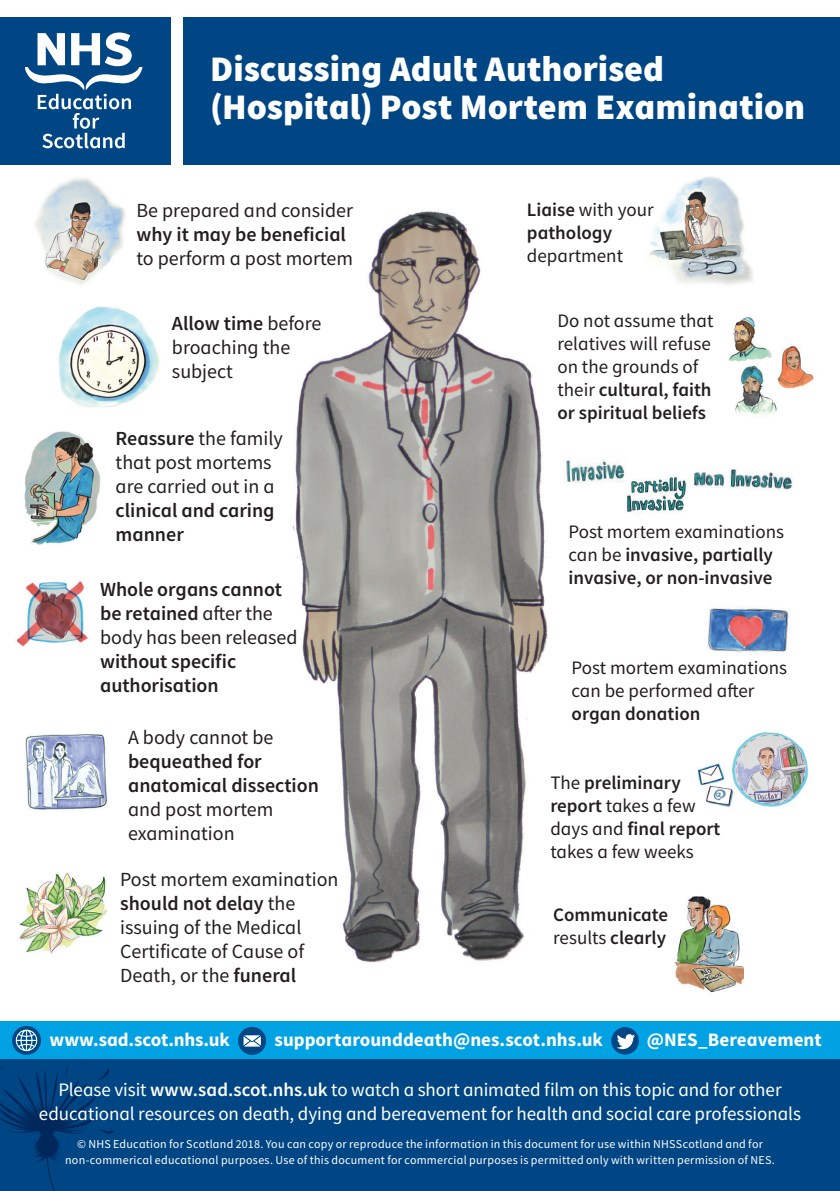
<style>
.page{position:relative;width:840px;height:1191px;background:#fff}
.page>*{position:absolute;margin:0;border:0;box-sizing:border-box;transform-origin:0 0}
.t1{font:900 36px/38px "Source Sans Pro";color:#fff}
.t2{font:20px/24px "Source Sans Pro";color:#231f20}
.t3{font:600 20px/24px "Source Sans Pro";color:#231f20}
.t4{font:19px/23px "Source Sans Pro";color:#231f20}
.t5{font:19px/24px "Source Sans Pro";letter-spacing:-.005em;color:#fff;text-align:center}
.t6{font:600 19px/23px "Source Sans Pro";color:#231f20}
.t7{font:700 19px "Source Sans Pro";color:#fff}
.t8{font:12px/16px "Source Sans Pro";letter-spacing:.02em;color:#fff;text-align:center}
.s1{font-weight:600}
.s2{font-weight:400}
</style>
<div class="page">
<img style="left:674px;top:896px;width:69px;height:96px">
<img style="left:24px;top:431px;width:77px;height:114px">
<img style="left:728px;top:317px;width:86px;height:98px">
<img style="left:697px;top:732px;width:111px;height:75px">
<img style="left:566px;top:459px;width:59px;height:24px">
<img style="left:649px;top:176px;width:103px;height:109px">
<img style="left:35px;top:178px;width:91px;height:107px">
<img style="left:58px;top:306px;width:102px;height:102px">
<img style="left:16px;top:581px;width:72px;height:66px">
<img style="left:25px;top:734px;width:83px;height:76px">
<img style="left:623px;top:476px;width:63px;height:36px">
<img style="left:693px;top:469px;width:100px;height:21px">
<img style="left:707px;top:608px;width:82px;height:44px">
<img style="left:19px;top:873px;width:89px;height:80px">
<img style="left:291px;top:211px;width:257px;height:752px">
<div style="left:0;top:1051px;width:839px;height:140px;background:#004684"></div>
<div style="left:0;top:1021px;width:839px;height:37px;background:#00a2e4"></div>
<svg style="left:0;top:1062px;width:115px;height:129px"></svg>
<div style="left:0;top:17px;width:170px;height:147px;background:#004684"></div>
<svg style="left:26px;top:33px;width:116px;height:115px"></svg>
<div style="left:184px;top:17px;width:655px;height:147px;background:#004684"></div>
<svg style="left:12px;top:1026px;width:29px;height:28px"></svg>
<svg style="left:611px;top:1027px;width:27px;height:27px"></svg>
<svg style="left:238px;top:1027px;width:28px;height:28px"></svg>
<h1 class="t1" style="left:210px;top:49px;width:596px">Discussing Adult Authorised (Hospital) Post Mortem Examination</h1>
<p class="t2" style="left:136px;top:198px;width:218px">Be prepared and consider</p>
<p class="t3" style="left:136px;top:222px;width:211px">why it may be beneficial</p>
<p class="t2" style="left:136px;top:246px;width:218px">to perform a post mortem</p>
<p class="t2" style="left:172px;top:311px;width:151px"><span class="s1">Allow time</span> before broaching the subject</p>
<p class="t2" style="left:115px;top:426px;width:169px"><span class="s1">Reassure</span> the family that post mortems are carried out in a</p>
<p class="t3" style="left:115px;top:498px;width:160px">clinical and caring manner</p>
<p class="t3" style="left:100px;top:577px;width:199px">Whole organs cannot be retained <span class="s2">after the body has been released</span></p>
<p class="t3" style="left:100px;top:649px;width:137px">without specific authorisation</p>
<p class="t2" style="left:128px;top:725px;width:147px">A body cannot be</p>
<p class="t3" style="left:128px;top:749px;width:192px">bequeathed for anatomical dissection</p>
<p class="t2" style="left:128px;top:797px;width:147px">and post mortem examination</p>
<p class="t2" style="left:120px;top:867px;width:220px">Post mortem examination <span class="s1">should not delay</span> the issuing of the Medical<br>Certificate of Cause of<br>Death, or the <span class="s1">funeral</span></p>
<p class="t6" style="left:526px;top:198px;width:128px">Liaise <span class="s2">with your </span>pathology</p>
<p class="t4" style="left:526px;top:244px;width:98px">department</p>
<p class="t4" style="left:557px;top:309px;width:157px">Do not assume that relatives will refuse on the grounds of their <span class="s1">cultural, faith or spiritual beliefs</span></p>
<p class="t6" style="left:568px;top:520px;width:217px"><span class="s2">Post mortem examinations can be</span> invasive, partially invasive, or non-invasive</p>
<p class="t4" style="left:571px;top:656px;width:217px">Post mortem examinations can be performed after</p>
<p class="t6" style="left:571px;top:702px;width:130px">organ donation</p>
<p class="t4" style="left:550px;top:771px;width:171px">The <span class="s1">preliminary report</span> takes a few days and <span class="s1">final report </span>takes a few weeks</p>
<p class="t6" style="left:553px;top:903px;width:116px">Communicate <span class="s2">results</span> clearly</p>
<p class="t7" style="left:49px;top:1026px;width:182px">www.sad.scot.nhs.uk</p>
<p class="t7" style="left:274px;top:1026px;width:330px">supportarounddeath@nes.scot.nhs.uk</p>
<p class="t7" style="left:646px;top:1026px;width:176px">@NES_Bereavement</p>
<p class="t5" style="left:39px;top:1078px;width:763px">Please visit <span class="s1">www.sad.scot.nhs.uk</span> to watch a short animated film on this topic and for other educational resources on death, dying and bereavement for health and social care professionals</p>
<p class="t8" style="left:65px;top:1135px;width:710px">© NHS Education for Scotland 2018. You can copy or reproduce the information in this document for use within NHSScotland and for non-commerical educational purposes. Use of this document for commercial purposes is permitted only with written permission of NES.</p>
</div>
